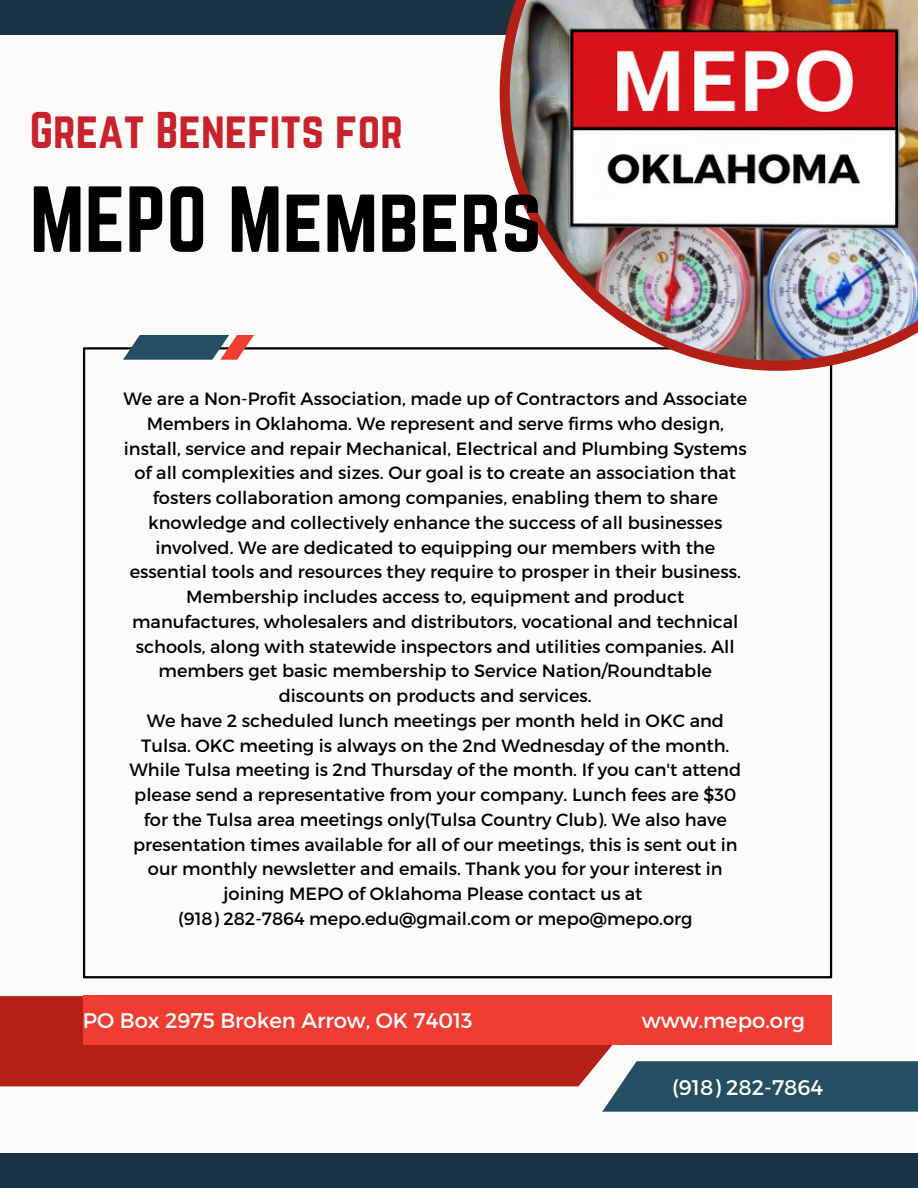
<style>
.page{position:relative;width:918px;height:1188px;background:#fcfbfa}
.page>*{position:absolute;margin:0;border:0;box-sizing:border-box;transform-origin:0 0}
.t1{font:81.9px "Norwester";color:#000}
.t2{font:45.15px "Norwester";color:#c8222c}
.t3{font:21.15px "Montserrat";color:#fff}
.t4{font:17.7px/24.8px "Montserrat";color:#000;text-align:center}
</style>
<div class="page">
<div style="left:0;top:1153px;width:918px;height:35px;background:#193342"></div>
<div style="left:0;top:996px;width:653px;height:90px;background:#b42015"></div>
<div style="left:83px;top:995px;width:749px;height:49px;background:#ef3e31"></div>
<div style="left:602px;top:1061px;width:316px;height:51px;background:#244f62"></div>
<div style="left:0;top:0;width:918px;height:35px;background:#193342"></div>
<svg style="left:83px;top:347px;width:749px;height:631px"></svg>
<img style="left:500px;top:0;width:418px;height:371px">
<img style="left:542px;top:14px;width:376px;height:216px">
<svg style="left:123px;top:335px;width:131px;height:25px"></svg>
<h2 class="t2" style="left:30px;top:103px;width:375px">Great Benefits for</h2>
<h1 class="t1" style="left:30px;top:170px;width:514px">MEPO Members</h1>
<p class="t4" style="left:124px;top:386px;width:625px">We are a Non-Profit Association, made up of Contractors and Associate Members in Oklahoma. We represent and serve firms who design, install, service and repair Mechanical, Electrical and Plumbing Systems of all complexities and sizes. Our goal is to create an association that fosters collaboration among companies, enabling them to share knowledge and collectively enhance the success of all businesses involved. We are dedicated to equipping our members with the essential tools and resources they require to prosper in their business.<br>Membership includes access to, equipment and product manufactures, wholesalers and distributors, vocational and technical schools, along with statewide inspectors and utilities companies. All members get basic membership to Service Nation/Roundtable discounts on products and services.<br>We have 2 scheduled lunch meetings per month held in OKC and Tulsa. OKC meeting is always on the 2nd Wednesday of the month.<br>While Tulsa meeting is 2nd Thursday of the month. If you can't attend please send a representative from your company. Lunch fees are $30 for the Tulsa area meetings only(Tulsa Country Club). We also have presentation times available for all of our meetings, this is sent out in our monthly newsletter and emails. Thank you for your interest in joining MEPO of Oklahoma Please contact us at<br>(918) 282-7864 mepo.edu@gmail.com or mepo@mepo.org</p>
<p class="t3" style="left:83px;top:1007px;width:391px">PO Box 2975 Broken Arrow, OK 74013</p>
<p class="t3" style="left:642px;top:1007px;width:165px">www.mepo.org</p>
<p class="t3" style="left:672px;top:1074px;width:152px">(918) 282-7864</p>
</div>
